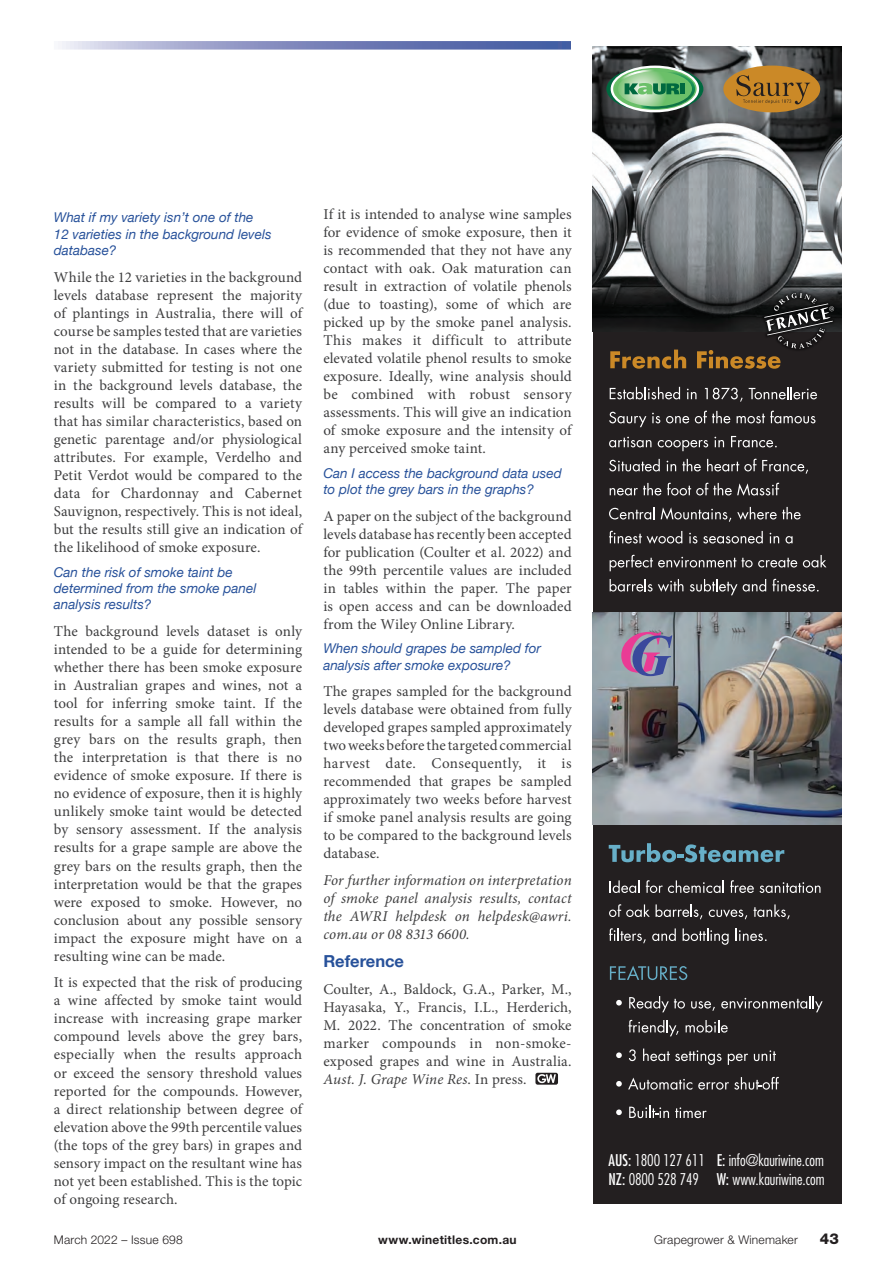
<style>
.page{position:relative;width:894px;height:1263px;background:#fff}
.page>*{position:absolute;margin:0;border:0;box-sizing:border-box;transform-origin:0 0}
.t1{font:700 16.5px "Helvetica Neue";color:#27519a}
.t2{font:300 condensed 15.75px/19.5px "Futura";color:#fff}
.t3{font:15px/18px "Minion Pro";letter-spacing:.005em;color:#3e3e3f;text-align:justify}
.t4{font:italic 15px/18px "Minion Pro";letter-spacing:.005em;color:#3e3e3f;text-align:justify}
.t5{font:800 15px "Helvetica Neue LT Std";color:#231f20}
.t6{font:italic 13.5px/16.2px "Helvetica Neue";color:#27519a}
.t7{font:300 12px "Helvetica Neue LT Std";letter-spacing:.015em;color:#231f20}
.t8{font:700 12px "Helvetica Neue LT Std";letter-spacing:.025em;color:#231f20}
.s1{font-style:italic}
.s2{font-weight:400}
</style>
<div class="page">
<svg style="left:62px;top:41px;width:509px;height:9px;background:#8993c2"></svg>
<svg style="left:535px;top:1072px;width:23px;height:12px"></svg>
<svg style="left:537px;top:1073px;width:18px;height:9px"></svg>
<div style="left:592px;top:46px;width:248px;height:1157px;background:#231f20"></div>
<img style="left:592px;top:612px;width:248px;height:212px">
<img style="left:592px;top:46px;width:248px;height:285px">
<div style="left:723px;top:66px;width:96px;height:46px;background:#cb8927;border-radius:50%"></div>
<svg style="left:736px;top:75px;width:74px;height:29px"></svg>
<svg style="left:606px;top:67px;width:97px;height:44px;background:#6fa479"></svg>
<div style="left:679px;top:83px;width:5px;height:11px;background:#00693f"></div>
<svg style="left:609px;top:387px;width:70px;height:12px"></svg>
<svg style="left:687px;top:388px;width:9px;height:11px"></svg>
<svg style="left:704px;top:387px;width:4px;height:13px"></svg>
<svg style="left:609px;top:411px;width:37px;height:16px"></svg>
<svg style="left:652px;top:410px;width:78px;height:13px"></svg>
<svg style="left:736px;top:413px;width:28px;height:10px"></svg>
<svg style="left:770px;top:410px;width:45px;height:13px"></svg>
<svg style="left:609px;top:436px;width:42px;height:11px"></svg>
<svg style="left:657px;top:440px;width:51px;height:11px"></svg>
<svg style="left:714px;top:436px;width:9px;height:11px"></svg>
<svg style="left:731px;top:436px;width:45px;height:11px"></svg>
<svg style="left:609px;top:459px;width:50px;height:12px"></svg>
<svg style="left:666px;top:460px;width:10px;height:11px"></svg>
<svg style="left:682px;top:459px;width:18px;height:12px"></svg>
<svg style="left:707px;top:458px;width:49px;height:13px"></svg>
<svg style="left:762px;top:460px;width:45px;height:13px"></svg>
<svg style="left:609px;top:483px;width:52px;height:12px"></svg>
<svg style="left:667px;top:482px;width:64px;height:13px"></svg>
<svg style="left:737px;top:482px;width:41px;height:13px"></svg>
<svg style="left:609px;top:507px;width:45px;height:12px"></svg>
<svg style="left:660px;top:507px;width:71px;height:14px"></svg>
<svg style="left:737px;top:507px;width:39px;height:12px"></svg>
<svg style="left:782px;top:507px;width:18px;height:12px"></svg>
<svg style="left:609px;top:530px;width:73px;height:13px"></svg>
<svg style="left:689px;top:532px;width:8px;height:11px"></svg>
<svg style="left:703px;top:531px;width:59px;height:12px"></svg>
<svg style="left:769px;top:532px;width:10px;height:11px"></svg>
<svg style="left:785px;top:536px;width:7px;height:7px"></svg>
<svg style="left:609px;top:554px;width:43px;height:17px"></svg>
<svg style="left:658px;top:555px;width:168px;height:12px"></svg>
<svg style="left:609px;top:579px;width:74px;height:12px"></svg>
<svg style="left:689px;top:579px;width:77px;height:16px"></svg>
<svg style="left:772px;top:578px;width:46px;height:13px"></svg>
<svg style="left:610px;top:349px;width:76px;height:19px"></svg>
<img style="left:708px;top:237px;width:132px;height:165px">
<svg style="left:696px;top:293px;width:137px;height:75px"></svg>
<svg style="left:608px;top:843px;width:150px;height:19px"></svg>
<svg style="left:760px;top:849px;width:24px;height:13px"></svg>
<svg style="left:609px;top:880px;width:30px;height:12px"></svg>
<svg style="left:645px;top:880px;width:78px;height:12px"></svg>
<svg style="left:730px;top:880px;width:23px;height:12px"></svg>
<svg style="left:759px;top:882px;width:61px;height:10px"></svg>
<svg style="left:609px;top:904px;width:40px;height:12px"></svg>
<svg style="left:655px;top:904px;width:47px;height:15px"></svg>
<svg style="left:708px;top:909px;width:39px;height:10px"></svg>
<svg style="left:753px;top:904px;width:36px;height:15px"></svg>
<svg style="left:609px;top:928px;width:36px;height:15px"></svg>
<svg style="left:652px;top:928px;width:23px;height:12px"></svg>
<svg style="left:682px;top:928px;width:46px;height:16px"></svg>
<svg style="left:735px;top:928px;width:31px;height:12px"></svg>
<svg style="left:609px;top:966px;width:78px;height:13px"></svg>
<svg style="left:616px;top:999px;width:5px;height:6px"></svg>
<svg style="left:629px;top:996px;width:55px;height:16px"></svg>
<svg style="left:691px;top:1001px;width:23px;height:9px"></svg>
<svg style="left:721px;top:996px;width:101px;height:16px"></svg>
<svg style="left:628px;top:1019px;width:50px;height:17px"></svg>
<svg style="left:685px;top:1020px;width:42px;height:12px"></svg>
<svg style="left:616px;top:1052px;width:5px;height:5px"></svg>
<svg style="left:629px;top:1049px;width:6px;height:11px"></svg>
<svg style="left:643px;top:1048px;width:78px;height:16px"></svg>
<svg style="left:727px;top:1053px;width:20px;height:11px"></svg>
<svg style="left:753px;top:1050px;width:22px;height:10px"></svg>
<svg style="left:616px;top:1081px;width:5px;height:5px"></svg>
<svg style="left:628px;top:1077px;width:64px;height:12px"></svg>
<svg style="left:698px;top:1082px;width:30px;height:7px"></svg>
<svg style="left:734px;top:1076px;width:44px;height:13px"></svg>
<svg style="left:616px;top:1109px;width:5px;height:5px"></svg>
<svg style="left:629px;top:1105px;width:39px;height:12px"></svg>
<svg style="left:675px;top:1107px;width:31px;height:10px"></svg>
<svg style="left:621px;top:631px;width:51px;height:45px;background:#9473a2"></svg>
<p class="t6" style="left:54px;top:210px;width:219px">What if my variety isn’t one of the<br>12 varieties in the background levels database?</p>
<p class="t3" style="left:54px;top:268px;width:250px">While the 12 varieties in the background levels database represent the majority of plantings in Australia, there will of course be samples tested that are varieties not in the database. In cases where the variety submitted for testing is not one in the background levels database, the results will be compared to a variety that has similar characteristics, based on genetic parentage and/or physiological attributes. For example, Verdelho and Petit Verdot would be compared to the data for Chardonnay and Cabernet Sauvignon, respectively. This is not ideal, but the results still give an indication of the likelihood of smoke exposure.</p>
<p class="t6" style="left:54px;top:564px;width:204px">Can the risk of smoke taint be determined from the smoke panel analysis results?</p>
<p class="t3" style="left:54px;top:622px;width:250px">The background levels dataset is only intended to be a guide for determining whether there has been smoke exposure in Australian grapes and wines, not a tool for inferring smoke taint. If the results for a sample all fall within the grey bars on the results graph, then the interpretation is that there is no evidence of smoke exposure. If there is no evidence of exposure, then it is highly unlikely smoke taint would be detected by sensory assessment. If the analysis results for a grape sample are above the grey bars on the results graph, then the interpretation would be that the grapes were exposed to smoke. However, no conclusion about any possible sensory impact the exposure might have on a resulting wine can be made.</p>
<p class="t3" style="left:54px;top:973px;width:250px">It is expected that the risk of producing a wine affected by smoke taint would increase with increasing grape marker compound levels above the grey bars, especially when the results approach or exceed the sensory threshold values reported for the compounds. However, a direct relationship between degree of elevation above the 99th percentile values (the tops of the grey bars) in grapes and sensory impact on the resultant wine has not yet been established. This is the topic of ongoing research.</p>
<p class="t3" style="left:323px;top:205px;width:250px">If it is intended to analyse wine samples for evidence of smoke exposure, then it is recommended that they not have any contact with oak. Oak maturation can result in extraction of volatile phenols (due to toasting), some of which are picked up by the smoke panel analysis.<br>This makes it difficult to attribute elevated volatile phenol results to smoke exposure. Ideally, wine analysis should be combined with robust sensory assessments. This will give an indication of smoke exposure and the intensity of any perceived smoke taint.</p>
<p class="t6" style="left:323px;top:465px;width:240px">Can I access the background data used to plot the grey bars in the graphs?</p>
<p class="t3" style="left:323px;top:507px;width:250px">A paper on the subject of the background levels database has recently been accepted for publication (Coulter et al. 2022) and the 99th percentile values are included in tables within the paper. The paper is open access and can be downloaded from the Wiley Online Library.</p>
<p class="t6" style="left:323px;top:641px;width:219px">When should grapes be sampled for analysis after smoke exposure?</p>
<p class="t3" style="left:323px;top:682px;width:250px">The grapes sampled for the background levels database were obtained from fully developed grapes sampled approximately two weeks before the targeted commercial harvest date. Consequently, it is recommended that grapes be sampled approximately two weeks before harvest if smoke panel analysis results are going to be compared to the background levels database.</p>
<p class="t4" style="left:323px;top:870px;width:250px">For further information on interpretation of smoke panel analysis results, contact the AWRI helpdesk on helpdesk@awri. com.au or 08 8313 6600.</p>
<p class="t1" style="left:323px;top:948px;width:82px">Reference</p>
<p class="t3" style="left:323px;top:979px;width:250px">Coulter, A., Baldock, G.A., Parker, M., Hayasaka, Y., Francis, I.L., Herderich, M. 2022. The concentration of smoke marker compounds in non-smoke&shy;exposed grapes and wine in Australia.<br><span class="s1">Aust. J. Grape Wine Res</span>. In press.</p>
<p class="t2" style="left:608px;top:1149px;width:217px"><span class="s2">AUS:</span> 1800 127 611 <span class="s2">E:</span> info@kauriwine.com<br><span class="s2">NZ:</span> 0800 528 749 <span class="s2">W:</span> www.kauriwine.com</p>
<p class="t7" style="left:54px;top:1231px;width:130px">March 2022 – Issue 698</p>
<p class="t8" style="left:378px;top:1231px;width:140px">www.winetitles.com.au</p>
<p class="t7" style="left:654px;top:1231px;width:145px">Grapegrower &amp; Winemaker</p>
<p class="t5" style="left:819px;top:1228px;width:21px">43</p>
</div>
